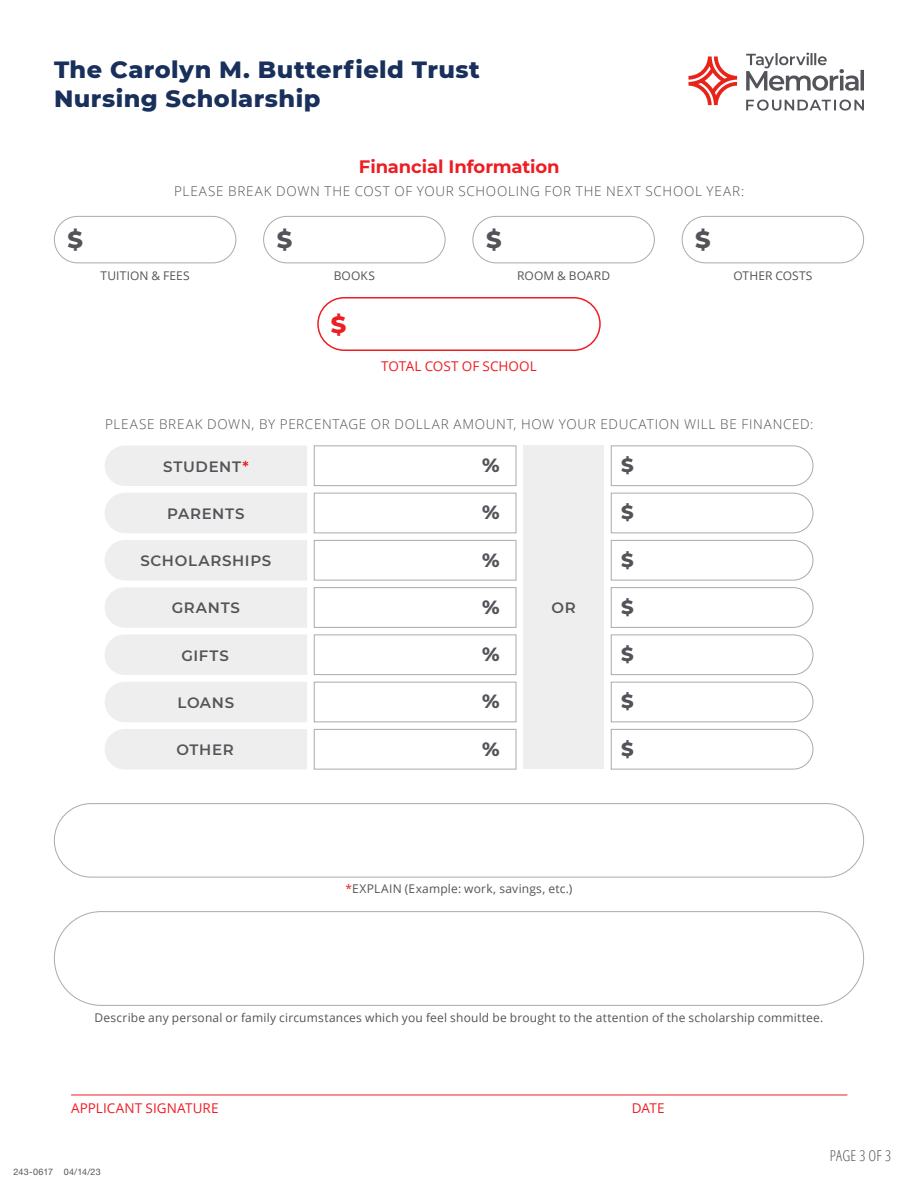
<style>
.page{position:relative;width:918px;height:1188px;background:#fff}
.page>*{position:absolute;margin:0;border:0;box-sizing:border-box;transform-origin:0 0}
.t1{font:800 24px/28.5px "Montserrat";letter-spacing:.02em;color:#18305b}
.t2{font:800 24px "Montserrat";color:#535459}
.t3{font:800 24px "Montserrat";color:#ee1d23}
.t4{font:800 19.5px "Montserrat";color:#535459}
.t5{font:700 18px "Montserrat";letter-spacing:-.01em;color:#ee1d23}
.t6{font:600 15px "Montserrat";letter-spacing:.045em;color:#535459}
.t7{font:300 15px "Open Sans Condensed";letter-spacing:.015em;color:#535459}
.t8{font:300 13.5px "Open Sans";letter-spacing:.05em;color:#535459}
.t9{font:13.5px "Open Sans";letter-spacing:.005em;color:#ee1d23}
.t10{font:12px "Open Sans";letter-spacing:.015em;color:#535459}
.t11{font:9px "Helvetica Neue LT Std";letter-spacing:.01em;color:#535459}
.s1{color:#e72419}
</style>
<div class="page">
<div style="left:317px;top:297px;width:284px;height:54px;border:2px solid #ee1d23;border-radius:26px"></div>
<div style="left:54px;top:216px;width:182px;height:47px;border:1px solid #a9aaac;border-radius:23px"></div>
<div style="left:263px;top:216px;width:183px;height:47px;border:1px solid #a9aaac;border-radius:23px"></div>
<div style="left:472px;top:216px;width:183px;height:47px;border:1px solid #a9aaac;border-radius:23px"></div>
<div style="left:682px;top:216px;width:182px;height:47px;border:1px solid #a9aaac;border-radius:23px"></div>
<div style="left:314px;top:446px;width:202px;height:40px;border:1px solid #a9aaac"></div>
<svg style="left:610px;top:445px;width:204px;height:41px"></svg>
<div style="left:314px;top:493px;width:202px;height:40px;border:1px solid #a9aaac"></div>
<svg style="left:610px;top:492px;width:204px;height:42px"></svg>
<div style="left:105px;top:446px;width:202px;height:40px;background:#eee"></div>
<div style="left:105px;top:493px;width:202px;height:40px;background:#eee"></div>
<div style="left:314px;top:540px;width:202px;height:40px;border:1px solid #a9aaac"></div>
<svg style="left:610px;top:540px;width:204px;height:41px"></svg>
<div style="left:314px;top:587px;width:202px;height:41px;border:1px solid #a9aaac"></div>
<svg style="left:610px;top:587px;width:204px;height:41px"></svg>
<div style="left:105px;top:540px;width:202px;height:40px;background:#eee"></div>
<div style="left:105px;top:587px;width:202px;height:41px;background:#eee"></div>
<div style="left:314px;top:634px;width:202px;height:41px;border:1px solid #a9aaac"></div>
<svg style="left:610px;top:634px;width:204px;height:41px"></svg>
<div style="left:105px;top:635px;width:202px;height:40px;background:#eee"></div>
<div style="left:314px;top:682px;width:202px;height:40px;border:1px solid #a9aaac"></div>
<svg style="left:610px;top:681px;width:204px;height:42px"></svg>
<div style="left:314px;top:729px;width:202px;height:41px;border:1px solid #a9aaac"></div>
<svg style="left:610px;top:729px;width:204px;height:41px"></svg>
<div style="left:105px;top:682px;width:202px;height:40px;background:#eee"></div>
<div style="left:105px;top:729px;width:202px;height:40px;background:#eee"></div>
<div style="left:523px;top:446px;width:81px;height:324px;background:#eee"></div>
<div style="left:54px;top:803px;width:810px;height:75px;border:1px solid #a9aaac;border-radius:37px"></div>
<div style="left:54px;top:911px;width:810px;height:95px;border:1px solid #a9aaac;border-radius:47px"></div>
<hr style="left:71px;top:1095px;width:776px;height:1px;background:#ee1d23">
<svg style="left:688px;top:56px;width:49px;height:49px"></svg>
<svg style="left:746px;top:100px;width:118px;height:11px"></svg>
<svg style="left:746px;top:53px;width:118px;height:38px"></svg>
<p class="t1" style="left:54px;top:54px;width:428px">The Carolyn M. Butterfield Trust<br>Nursing Scholarship</p>
<p class="t5" style="left:359px;top:153px;width:202px">Financial Information</p>
<p class="t8" style="left:174px;top:181px;width:572px">PLEASE BREAK DOWN THE COST OF YOUR SCHOOLING FOR THE NEXT SCHOOL YEAR:</p>
<p class="t2" style="left:68px;top:222px;width:17px">$</p>
<p class="t2" style="left:277px;top:222px;width:17px">$</p>
<p class="t2" style="left:486px;top:222px;width:17px">$</p>
<p class="t2" style="left:695px;top:222px;width:17px">$</p>
<p class="t10" style="left:101px;top:267px;width:91px">TUITION &amp; FEES</p>
<p class="t10" style="left:334px;top:267px;width:43px">BOOKS</p>
<p class="t10" style="left:517px;top:267px;width:95px">ROOM &amp; BOARD</p>
<p class="t10" style="left:733px;top:267px;width:81px">OTHER COSTS</p>
<p class="t3" style="left:331px;top:307px;width:17px">$</p>
<p class="t9" style="left:381px;top:357px;width:157px">TOTAL COST OF SCHOOL</p>
<p class="t8" style="left:105px;top:415px;width:710px">PLEASE BREAK DOWN, BY PERCENTAGE OR DOLLAR AMOUNT, HOW YOUR EDUCATION WILL BE FINANCED:</p>
<p class="t6" style="left:163px;top:456px;width:87px">STUDENT<span class="s1">*</span></p>
<p class="t6" style="left:167px;top:503px;width:79px">PARENTS</p>
<p class="t6" style="left:140px;top:550px;width:132px">SCHOLARSHIPS</p>
<p class="t6" style="left:172px;top:597px;width:70px">GRANTS</p>
<p class="t6" style="left:181px;top:645px;width:49px">GIFTS</p>
<p class="t6" style="left:178px;top:692px;width:58px">LOANS</p>
<p class="t6" style="left:177px;top:739px;width:59px">OTHER</p>
<p class="t4" style="left:621px;top:451px;width:14px">$</p>
<p class="t4" style="left:621px;top:498px;width:14px">$</p>
<p class="t4" style="left:621px;top:545px;width:14px">$</p>
<p class="t4" style="left:621px;top:593px;width:14px">$</p>
<p class="t4" style="left:621px;top:640px;width:14px">$</p>
<p class="t4" style="left:621px;top:687px;width:14px">$</p>
<p class="t4" style="left:621px;top:734px;width:14px">$</p>
<p class="t4" style="left:482px;top:451px;width:19px">%</p>
<p class="t4" style="left:482px;top:498px;width:19px">%</p>
<p class="t4" style="left:482px;top:545px;width:19px">%</p>
<p class="t4" style="left:482px;top:593px;width:19px">%</p>
<p class="t4" style="left:482px;top:640px;width:19px">%</p>
<p class="t4" style="left:482px;top:687px;width:19px">%</p>
<p class="t4" style="left:482px;top:734px;width:19px">%</p>
<p class="t6" style="left:551px;top:597px;width:26px">OR</p>
<p class="t10" style="left:346px;top:881px;width:228px"><span class="s1">*</span>EXPLAIN (Example: work, savings, etc.)</p>
<p class="t10" style="left:95px;top:1009px;width:730px">Describe any personal or family circumstances which you feel should be brought to the attention of the scholarship committee.</p>
<p class="t9" style="left:71px;top:1099px;width:149px">APPLICANT SIGNATURE</p>
<p class="t9" style="left:632px;top:1099px;width:34px">DATE</p>
<p class="t11" style="left:14px;top:1166px;width:89px">243-0617 04/14/23</p>
<p class="t7" style="left:830px;top:1145px;width:63px">PAGE 3 OF 3</p>
</div>
